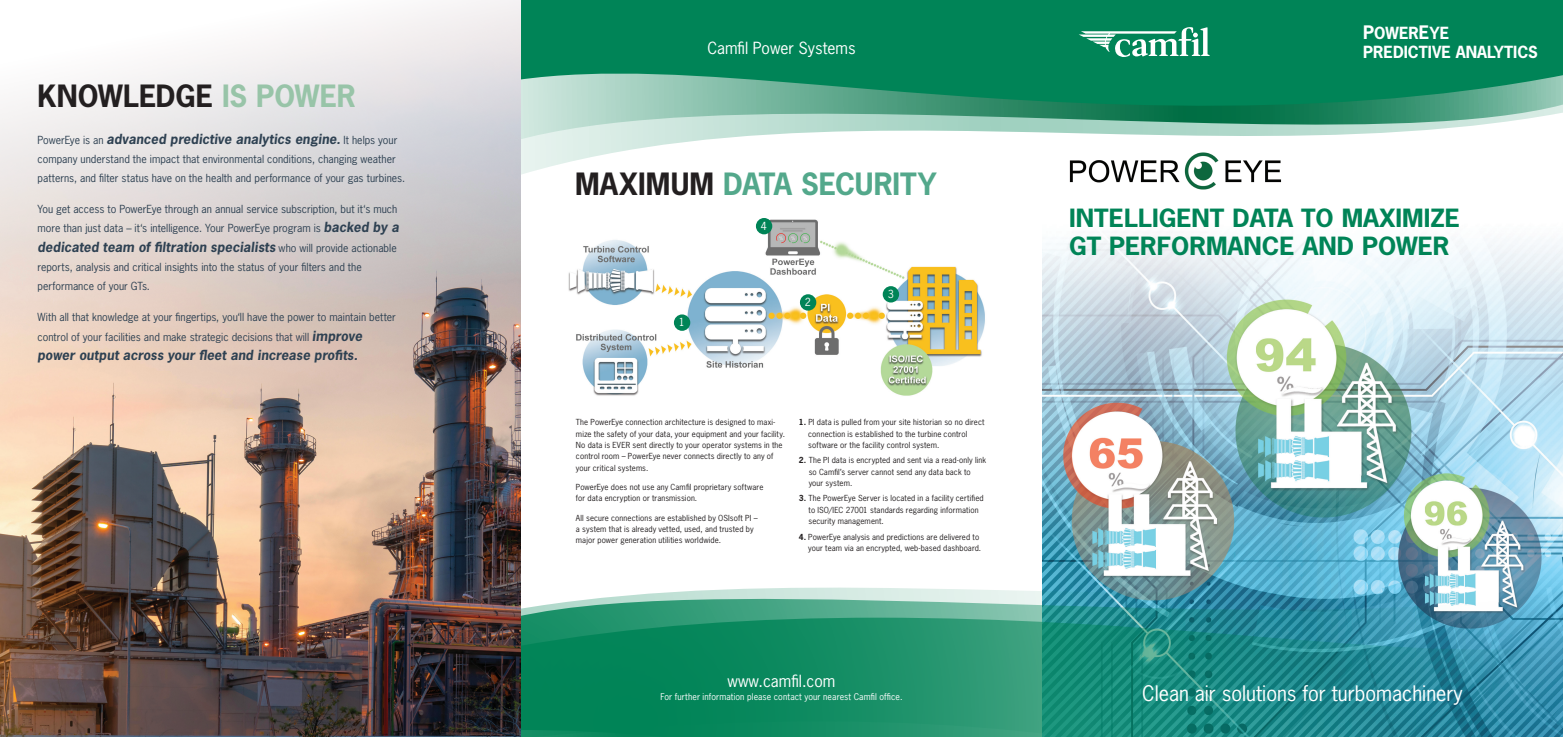
<style>
.page{position:relative;width:1563px;height:737px;background:#fff}
.page>*{position:absolute;margin:0;border:0;box-sizing:border-box;transform-origin:0 0}
.t1{font:700 28.88px "News Gothic Std";color:#53a88b}
.t2{font:700 28.88px "News Gothic Std";letter-spacing:-.005em;color:#231f20}
.t3{font:700 23.62px "News Gothic Std";color:#008457;scale:1.07 1}
.t4{font:20.12px "News Gothic Std";color:#fff}
.t5{font:15.75px "News Gothic Std";color:#fff}
.t6{font:700 15.75px "News Gothic Std";color:#fff}
.t7{font:italic 700 13.12px "News Gothic Std";letter-spacing:.005em;color:#2e4152}
.t8{font:10.5px/19.2px "News Gothic Std";color:#2e4152}
.t9{font:10.5px "News Gothic Std";color:#fff}
.t10{font:8.75px "News Gothic Std";letter-spacing:.01em;color:#fff}
.t11{font:7.88px/11.4px "News Gothic Std";letter-spacing:.015em;color:#231f20}
.s1{color:#98c4a8}
.s2{font-weight:400;font-style:normal;font-size:10.5px}
.s3{font-weight:700;font-style:italic;font-size:13.12px}
.s4{color:#231f20}
.s5{font-weight:700}
.s6{font-size:17.5px}
</style>
<div class="page">
<img style="left:1042px;top:237px;width:521px;height:268px">
<img style="left:568px;top:219px;width:417px;height:177px">
<svg style="left:521px;top:0;width:1042px;height:169px;fill:#008457"></svg>
<img style="left:1066px;top:141px;width:237px;height:49px">
<svg style="left:718px;top:505px;width:845px;height:85px"></svg>
<svg style="left:521px;top:590px;width:1042px;height:147px;background:#2e9486"></svg>
<svg style="left:521px;top:617px;width:1042px;height:37px;background:#239081"></svg>
<img style="left:0;top:0;width:521px;height:737px">
<div style="left:674px;top:314px;width:16px;height:17px;background:#008457;border-radius:50%"></div>
<div style="left:800px;top:294px;width:16px;height:16px;background:#008457;border-radius:50%"></div>
<div style="left:883px;top:286px;width:16px;height:16px;background:#008457;border-radius:50%"></div>
<div style="left:756px;top:218px;width:16px;height:16px;background:#008457;border-radius:50%"></div>
<svg style="left:1078px;top:27px;width:132px;height:30px"></svg>
<p class="t2" style="left:38px;top:77px;width:320px">KNOWLEDGE <span class="s1">IS POWER</span></p>
<p class="t7" style="left:38px;top:130px;width:361px"><span class="s2">PowerEye is an</span> advanced predictive analytics engine. <span class="s2">It helps your</span></p>
<p class="t8" style="left:38px;top:149px;width:369px">company understand the impact that environmental conditions, changing weather patterns, and filter status have on the health and performance of your gas turbines.</p>
<p class="t8" style="left:38px;top:199px;width:363px">You get access to PowerEye through an annual service subscription, but it‘s much more than just data – it‘s intelligence. Your PowerEye program is <span class="s3">backed by a</span></p>
<p class="t7" style="left:38px;top:238px;width:361px">dedicated team of filtration specialists <span class="s2">who will provide actionable</span></p>
<p class="t8" style="left:38px;top:257px;width:326px">reports, analysis and critical insights into the status of your filters and the performance of your GTs.</p>
<p class="t8" style="left:38px;top:308px;width:360px">With all that knowledge at your fingertips, you‘ll have the power to maintain better control of your facilities and make strategic decisions that will <span class="s3">improve</span></p>
<p class="t7" style="left:38px;top:346px;width:322px">power output across your fleet and increase profits.</p>
<p class="t5" style="left:707px;top:38px;width:150px">Camfil Power Systems</p>
<p class="t1" style="left:575px;top:165px;width:363px"><span class="s4">MAXIMUM</span> DATA SECURITY</p>
<p class="t9" style="left:679px;top:315px;width:8px">1</p>
<p class="t9" style="left:761px;top:219px;width:8px">4</p>
<p class="t9" style="left:805px;top:295px;width:8px">2</p>
<p class="t9" style="left:887px;top:287px;width:8px">3</p>
<p class="t11" style="left:576px;top:416px;width:210px">The PowerEye connection architecture is designed to maxi&shy;mize the safety of your data, your equipment and your facility.<br>No data is EVER sent directly to your operator systems in the control room – PowerEye never connects directly to any of your critical systems.</p>
<p class="t11" style="left:576px;top:481px;width:189px">PowerEye does not use any Camfil proprietary software for data encryption or transmission.</p>
<p class="t11" style="left:576px;top:512px;width:183px">All secure connections are established by OSIsoft PI – a system that is already vetted, used, and trusted by major power generation utilities worldwide.</p>
<p class="t11" style="left:808px;top:416px;width:178px;text-indent:-9px"><span class="s5">1.</span> PI data is pulled from your site historian so no direct connection is established to the turbine control software or the facility control system.</p>
<p class="t11" style="left:808px;top:454px;width:179px;text-indent:-10px"><span class="s5">2.</span> The PI data is encrypted and sent via a read-only link so Camfil’s server cannot send any data back to your system.</p>
<p class="t11" style="left:808px;top:492px;width:177px;text-indent:-10px"><span class="s5">3.</span> The PowerEye Server is located in a facility certified to ISO/IEC 27001 standards regarding information security management.</p>
<p class="t11" style="left:799px;top:531px;width:184px;text-align:right"><span class="s5">4.</span> PowerEye analysis and predictions are delivered to your team via an encrypted, web-based dashboard.</p>
<p class="t5" style="left:727px;top:671px;width:109px">www.camfil.com</p>
<p class="t10" style="left:660px;top:691px;width:244px">For further information please contact your nearest Camfil office.</p>
<p class="t6" style="left:1363px;top:22px;width:87px"><span class="s6">P</span>OWER<span class="s6">E</span>YE</p>
<p class="t6" style="left:1363px;top:41px;width:176px">PREDICTIVE ANALYTICS</p>
<p class="t3" style="left:1069px;top:203px;width:367px">INTELLIGENT DATA TO MAXIMIZE</p>
<p class="t3" style="left:1069px;top:231px;width:357px">GT PERFORMANCE AND POWER</p>
<p class="t4" style="left:1142px;top:680px;width:322px">Clean air solutions for turbomachinery</p>
</div>
